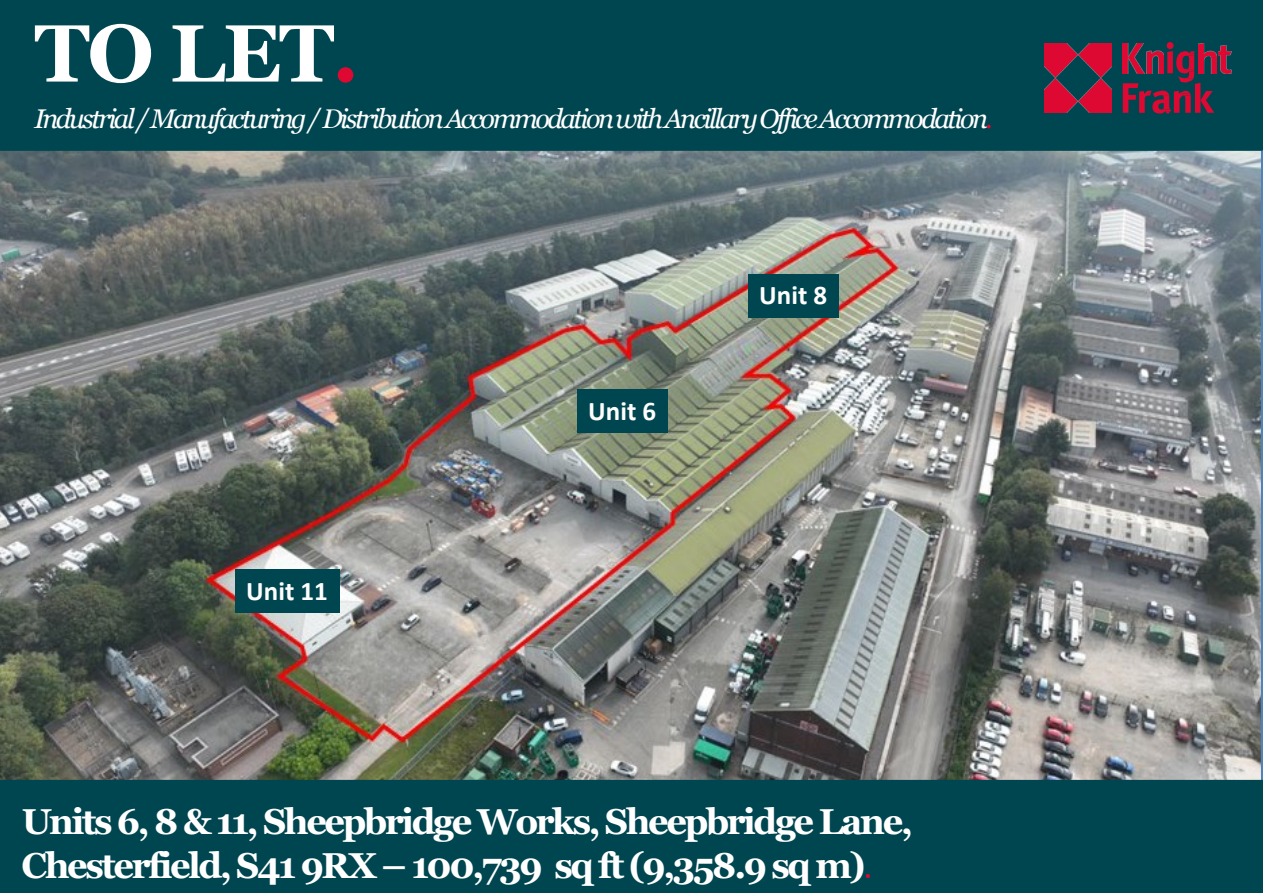
<style>
.page{position:relative;width:1263px;height:893px;background:#fff}
.page>*{position:absolute;margin:0;border:0;box-sizing:border-box;transform-origin:0 0}
.t1{font:700 81px "Georgia";color:#fff}
.t2{font:700 36px "Georgia";letter-spacing:-.065em;color:#fff}
.t3{font:italic 27px "Georgia";letter-spacing:-.09em;color:#fff}
.t4{font:700 27px "Calibri";color:#fff}
.s1{color:#dd0932}
.s2{font-family:"Calibri";font-weight:400;color:#dd0932}
</style>
<div class="page">
<img style="left:0;top:151px;width:1261px;height:628px">
<div style="left:0;top:779px;width:1263px;height:114px;background:#004650"></div>
<div style="left:0;top:0;width:1263px;height:151px;background:#004650"></div>
<img style="left:1045px;top:44px;width:67px;height:69px">
<img style="left:1219px;top:46px;width:13px;height:28px">
<img style="left:1214px;top:43px;width:2px;height:30px">
<svg style="left:1123px;top:42px;width:91px;height:72px;background:#592f45"></svg>
<div style="left:236px;top:569px;width:104px;height:43px;background:#004650"></div>
<div style="left:578px;top:389px;width:90px;height:44px;background:#004650"></div>
<div style="left:749px;top:274px;width:90px;height:43px;background:#004650"></div>
<p class="t1" style="left:34px;top:1px;width:326px">TO LET<span class="s1">.</span></p>
<p class="t3" style="left:34px;top:102px;width:960px">Industrial / Manufacturing / Distribution Accommodation with Ancillary Office Accommodation<span class="s1">.</span></p>
<p class="t4" style="left:246px;top:571px;width:83px">Unit 11</p>
<p class="t4" style="left:588px;top:392px;width:69px">Unit 6</p>
<p class="t4" style="left:759px;top:276px;width:69px">Unit 8</p>
<p class="t2" style="left:22px;top:798px;width:893px">Units 6, 8 &amp; 11, Sheepbridge Works, Sheepbridge Lane,</p>
<p class="t2" style="left:22px;top:841px;width:853px">Chesterfield, S41 9RX – 100,739 sq ft (9,358.9 sq m)<span class="s2">.</span></p>
</div>
